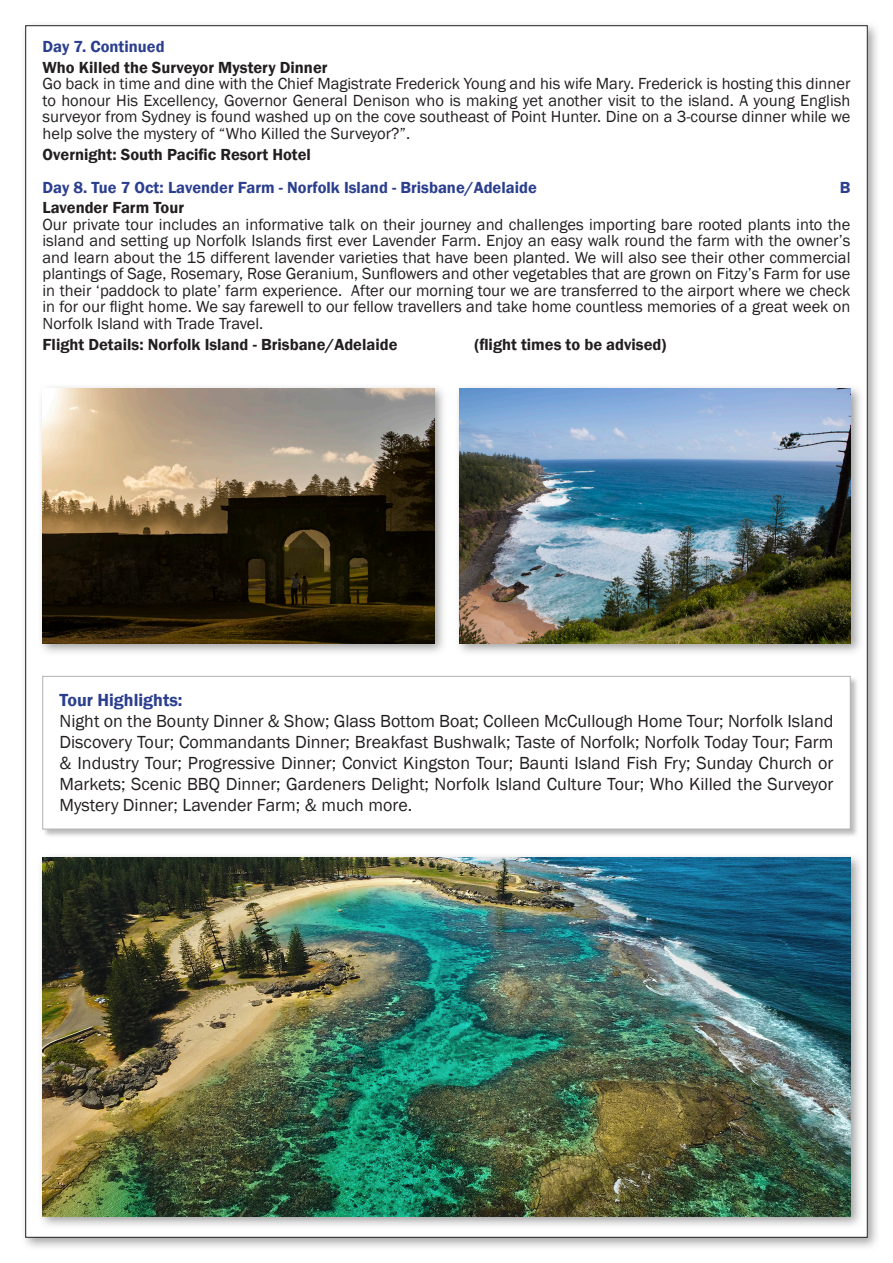
<style>
.page{position:relative;width:893px;height:1263px;background:#fff}
.page>*{position:absolute;margin:0;border:0;box-sizing:border-box;transform-origin:0 0}
.t1{font:18px/21px "Franklin Gothic";color:#231f20;text-align:justify}
.t2{font:600 18px "Franklin Gothic";color:#2b3f8e}
.Body_Text_2{font:16.5px/16.5px "Franklin Gothic";color:#231f20;text-align:justify}
.t3{font:600 16.5px "Franklin Gothic";color:#231f20}
.Body_Text_2-2{font:600 16.5px "Franklin Gothic";color:#2b3f8e}
</style>
<div class="page">
<div style="left:21px;top:20px;width:860px;height:1231px;background:#787778;opacity:.66"></div>
<div style="left:26px;top:26px;width:841px;height:1211px;background:#fff"></div>
<div style="left:42px;top:676px;width:817px;height:162px;background:#797979;opacity:.5"></div>
<div style="left:43px;top:676px;width:807px;height:153px;background:#fff;border:1px solid #b0b1b5"></div>
<div style="left:38px;top:852px;width:826px;height:377px;background:#787778;opacity:.7"></div>
<img style="left:43px;top:857px;width:807px;height:359px">
<div style="left:38px;top:383px;width:409px;height:274px;background:#787778;opacity:.7"></div>
<img style="left:43px;top:388px;width:391px;height:255px">
<div style="left:454px;top:383px;width:410px;height:274px;background:#787778;opacity:.7"></div>
<img style="left:459px;top:388px;width:391px;height:255px">
<p class="Body_Text_2-2" style="left:43px;top:36px;width:124px">Day 7. Continued</p>
<p class="t3" style="left:43px;top:57px;width:287px">Who Killed the Surveyor Mystery Dinner</p>
<p class="Body_Text_2" style="left:43px;top:76px;width:809px">Go back in time and dine with the Chief Magistrate Frederick Young and his wife Mary. Frederick is hosting this dinner to honour His Excellency, Governor General Denison who is making yet another visit to the island. A young English surveyor from Sydney is found washed up on the cove southeast of Point Hunter. Dine on a 3-course dinner while we help solve the mystery of “Who Killed the Surveyor?”.</p>
<p class="t3" style="left:43px;top:144px;width:270px">Overnight: South Pacific Resort Hotel</p>
<p class="Body_Text_2-2" style="left:43px;top:177px;width:496px">Day 8. Tue 7 Oct: Lavender Farm - Norfolk Island - Brisbane/Adelaide</p>
<p class="Body_Text_2-2" style="left:840px;top:177px;width:12px">B</p>
<p class="t3" style="left:43px;top:198px;width:143px">Lavender Farm Tour</p>
<p class="Body_Text_2" style="left:43px;top:216px;width:809px">Our private tour includes an informative talk on their journey and challenges importing bare rooted plants into the island and setting up Norfolk Islands first ever Lavender Farm. Enjoy an easy walk round the farm with the owner’s and learn about the 15 different lavender varieties that have been planted. We will also see their other commercial plantings of Sage, Rosemary, Rose Geranium, Sunflowers and other vegetables that are grown on Fitzy’s Farm for use in their ‘paddock to plate’ farm experience. After our morning tour we are transferred to the airport where we check in for our flight home. We say farewell to our fellow travellers and take home countless memories of a great week on Norfolk Island with Trade Travel.</p>
<p class="t3" style="left:43px;top:334px;width:356px">Flight Details: Norfolk Island - Brisbane/Adelaide</p>
<p class="t3" style="left:475px;top:334px;width:193px">(flight times to be advised)</p>
<p class="t2" style="left:60px;top:689px;width:124px">Tour Highlights:</p>
<p class="t1" style="left:60px;top:711px;width:775px">Night on the Bounty Dinner &amp; Show; Glass Bottom Boat; Colleen McCullough Home Tour; Norfolk Island Discovery Tour; Commandants Dinner; Breakfast Bushwalk; Taste of Norfolk; Norfolk Today Tour; Farm &amp; Industry Tour; Progressive Dinner; Convict Kingston Tour; Baunti Island Fish Fry; Sunday Church or Markets; Scenic BBQ Dinner; Gardeners Delight; Norfolk Island Culture Tour; Who Killed the Surveyor Mystery Dinner; Lavender Farm; &amp; much more.</p>
</div>
